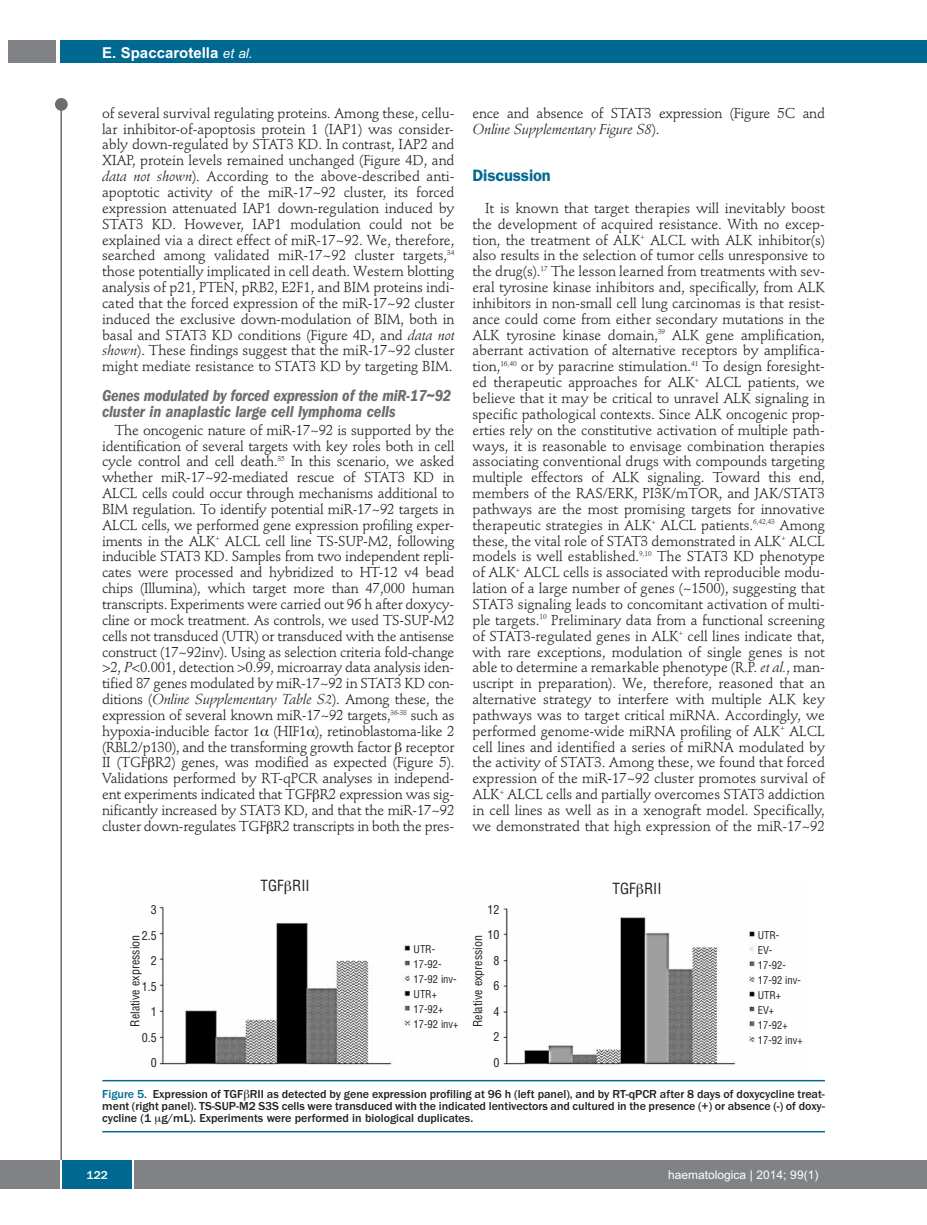
<style>
.page{position:relative;width:927px;height:1225px;background:#fff}
.page>*{position:absolute;margin:0;border:0;box-sizing:border-box;transform-origin:0 0}
.t1{font:italic 600 condensed 16.5px/16.5px "Franklin Gothic";letter-spacing:-.015em;color:#6c6d70}
.t2{font:600 16.5px "Franklin Gothic";letter-spacing:-.01em;color:#006991}
.t3{font:700 15px "Arial";color:#fff}
.t4{font:condensed 15px "Helvetica";color:#231f20}
.t5{font:14.25px/15.9px "Stempel Schneidler";letter-spacing:-.005em;color:#231f20;text-align:justify}
.t6{font:500 12px/12px "Franklin Gothic";color:#231f20;text-align:justify}
.t7{font:condensed 12px/25.5px "Helvetica";color:#231f20;text-align:right}
.t8{font:12px "Arial";color:#fff}
.t9{font:500 12px "Franklin Gothic";color:#fff}
.t10{font:condensed 10.5px/15px "Helvetica";color:#231f20}
.s1{font-weight:400;font-style:italic;font-size:13.5px}
.s2{font-style:italic}
.s3{color:#006991}
</style>
<div class="page">
<div style="left:911px;top:40px;width:16px;height:22px;background:#006991"></div>
<div style="left:910px;top:1160px;width:17px;height:28px;background:#808285"></div>
<div style="left:55px;top:98px;width:13px;height:13px;background:#6c6d70;border-radius:50%"></div>
<hr style="left:60px;top:101px;width:2px;height:1061px;background:#6c6d70">
<div style="left:60px;top:40px;width:852px;height:22px;background:#006991"></div>
<div style="left:9px;top:40px;width:47px;height:22px;background:#808285"></div>
<div style="left:0;top:1160px;width:911px;height:28px;background:#808285"></div>
<div style="left:62px;top:1160px;width:71px;height:28px;background:#006991"></div>
<hr style="left:60px;top:1160px;width:2px;height:28px;background:#fff">
<svg style="left:133px;top:1160px;width:1px;height:28px"></svg>
<img style="left:159px;top:906px;width:596px;height:159px">
<hr style="left:102px;top:1080px;width:723px;height:1px;background:#006991">
<hr style="left:102px;top:1131px;width:723px;height:1px;background:#006991">
<p class="t3" style="left:102px;top:44px;width:152px">E. Spaccarotella <span class="s1">et al.</span></p>
<p class="t5" style="left:102px;top:106px;width:354px">of several survival regulating proteins. Among these, cellu&shy;lar inhibitor-of-apoptosis protein 1 (IAP1) was consider&shy;ably down-regulated by STAT3 KD. In contrast, IAP2 and XIAP, protein levels remained unchanged (Figure 4D, and <span class="s2">data not shown</span>). According to the above-described anti&shy;apoptotic activity of the miR-17~92 cluster, its forced expression attenuated IAP1 down-regulation induced by STAT3 KD. However, IAP1 modulation could not be explained via a direct effect of miR-17~92. We, therefore, searched among validated miR-17~92 cluster targets,<sup>34 </sup>those potentially implicated in cell death. Western blotting analysis of p21, PTEN, pRB2, E2F1, and BIM proteins indi&shy;cated that the forced expression of the miR-17~92 cluster induced the exclusive down-modulation of BIM, both in basal and STAT3 KD conditions (Figure 4D, and <span class="s2">data not shown</span>). These findings suggest that the miR-17~92 cluster might mediate resistance to STAT3 KD by targeting BIM.</p>
<p class="t1" style="left:102px;top:388px;width:351px">Genes modulated by forced expression of the miR-17~92 cluster in anaplastic large cell lymphoma cells</p>
<p class="t5" style="left:102px;top:423px;width:354px;text-indent:13px">The oncogenic nature of miR-17~92 is supported by the identification of several targets with key roles both in cell cycle control and cell death.<sup>35</sup> In this scenario, we asked whether miR-17~92-mediated rescue of STAT3 KD in ALCL cells could occur through mechanisms additional to BIM regulation. To identify potential miR-17~92 targets in ALCL cells, we performed gene expression profiling exper&shy;iments in the ALK<sup>+</sup> ALCL cell line TS-SUP-M2, following inducible STAT3 KD. Samples from two independent repli&shy;cates were processed and hybridized to HT-12 v4 bead chips (Illumina), which target more than 47,000 human transcripts. Experiments were carried out 96 h after doxycy&shy;cline or mock treatment. As controls, we used TS-SUP-M2 cells not transduced (UTR) or transduced with the antisense construct (17~92inv). Using as selection criteria fold-change &gt;2, <span class="s2">P</span>&lt;0.001, detection &gt;0.99, microarray data analysis iden&shy;tified 87 genes modulated by miR-17~92 in STAT3 KD con&shy;ditions (<span class="s2">Online Supplementary Table S2</span>). Among these, the expression of several known miR-17~92 targets,<sup>36-38</sup> such as hypoxia-inducible factor 1 (HIF1 ), retinoblastoma-like 2 (RBL2/p130), and the transforming growth factor receptor II (TGF R2) genes, was modified as expected (Figure 5).<br>Validations performed by RT-qPCR analyses in independ&shy;ent experiments indicated that TGF R2 expression was sig&shy;nificantly increased by STAT3 KD, and that the miR-17~92 cluster down-regulates TGF R2 transcripts in both the pres-</p>
<p class="t5" style="left:472px;top:106px;width:354px">ence and absence of STAT3 expression (Figure 5C and<br><span class="s2">Online Supplementary Figure S8</span>).</p>
<p class="t2" style="left:472px;top:170px;width:80px">Discussion</p>
<p class="t5" style="left:472px;top:201px;width:354px;text-indent:13px">It is known that target therapies will inevitably boost the development of acquired resistance. With no excep&shy;tion, the treatment of ALK<sup>+</sup> ALCL with ALK inhibitor(s) also results in the selection of tumor cells unresponsive to the drug(s).<sup>17</sup> The lesson learned from treatments with sev&shy;eral tyrosine kinase inhibitors and, specifically, from ALK inhibitors in non-small cell lung carcinomas is that resist&shy;ance could come from either secondary mutations in the ALK tyrosine kinase domain,<sup>39</sup> ALK gene amplification, aberrant activation of alternative receptors by amplifica&shy;tion,<sup>16,40</sup> or by paracrine stimulation.<sup>41</sup> To design foresight&shy;ed therapeutic approaches for ALK<sup>+</sup> ALCL patients, we believe that it may be critical to unravel ALK signaling in specific pathological contexts. Since ALK oncogenic prop&shy;erties rely on the constitutive activation of multiple path&shy;ways, it is reasonable to envisage combination therapies associating conventional drugs with compounds targeting multiple effectors of ALK signaling. Toward this end, members of the RAS/ERK, PI3K/mTOR, and JAK/STAT3 pathways are the most promising targets for innovative therapeutic strategies in ALK<sup>+</sup> ALCL patients.<sup>6,42,43</sup> Among these, the vital role of STAT3 demonstrated in ALK<sup>+</sup> ALCL models is well established.<sup>9,10</sup> The STAT3 KD phenotype of ALK<sup>+</sup> ALCL cells is associated with reproducible modu&shy;lation of a large number of genes (~1500), suggesting that STAT3 signaling leads to concomitant activation of multi&shy;ple targets.<sup>10</sup> Preliminary data from a functional screening of STAT3-regulated genes in ALK<sup>+</sup> cell lines indicate that, with rare exceptions, modulation of single genes is not able to determine a remarkable phenotype (R.P. <span class="s2">et al.</span>, man&shy;uscript in preparation). We, therefore, reasoned that an alternative strategy to interfere with multiple ALK key pathways was to target critical miRNA. Accordingly, we performed genome-wide miRNA profiling of ALK<sup>+</sup> ALCL cell lines and identified a series of miRNA modulated by the activity of STAT3. Among these, we found that forced expression of the miR-17~92 cluster promotes survival of ALK<sup>+</sup> ALCL cells and partially overcomes STAT3 addiction in cell lines as well as in a xenograft model. Specifically, we demonstrated that high expression of the miR-17~92</p>
<p class="t4" style="left:261px;top:877px;width:51px">TGF RII</p>
<p class="t4" style="left:613px;top:880px;width:51px">TGF RII</p>
<p class="t7" style="left:488px;top:896px;width:13px;text-align:center">12<br>10<br>8<br>6<br>4<br>2<br>0</p>
<p class="t7" style="left:142px;top:897px;width:16px">3<br>2.5<br>2<br>1.5<br>1<br>0.5<br>0</p>
<p class="t7" style="left:123px;top:1026px;width:93px;rotate:-90deg">Relative expression</p>
<p class="t7" style="left:465px;top:1026px;width:93px;rotate:-90deg">Relative expression</p>
<p class="t10" style="left:414px;top:941px;width:46px">UTR-<br>17-92-<br>17-92 inv-<br>UTR+<br>17-92+<br>17-92 inv+</p>
<p class="t10" style="left:758px;top:927px;width:46px">UTR-<br>EV-<br>17-92-<br>17-92 inv-<br>UTR+<br>EV+<br>17-92+<br>17-92 inv+</p>
<p class="t6" style="left:102px;top:1088px;width:724px"><span class="s3">Figure 5.</span> Expression of TGF RII as detected by gene expression profiling at 96 h (left panel), and by RT-qPCR after 8 days of doxycycline treat&shy;ment (right panel). TS-SUP-M2 S3S cells were transduced with the indicated lentivectors and cultured in the presence (+) or absence (-) of doxy&shy;cycline (1 g/mL). Experiments were performed in biological duplicates.</p>
<p class="t9" style="left:87px;top:1167px;width:23px">122</p>
<p class="t8" style="left:668px;top:1167px;width:152px">haematologica | 2014; 99(1)</p>
</div>
